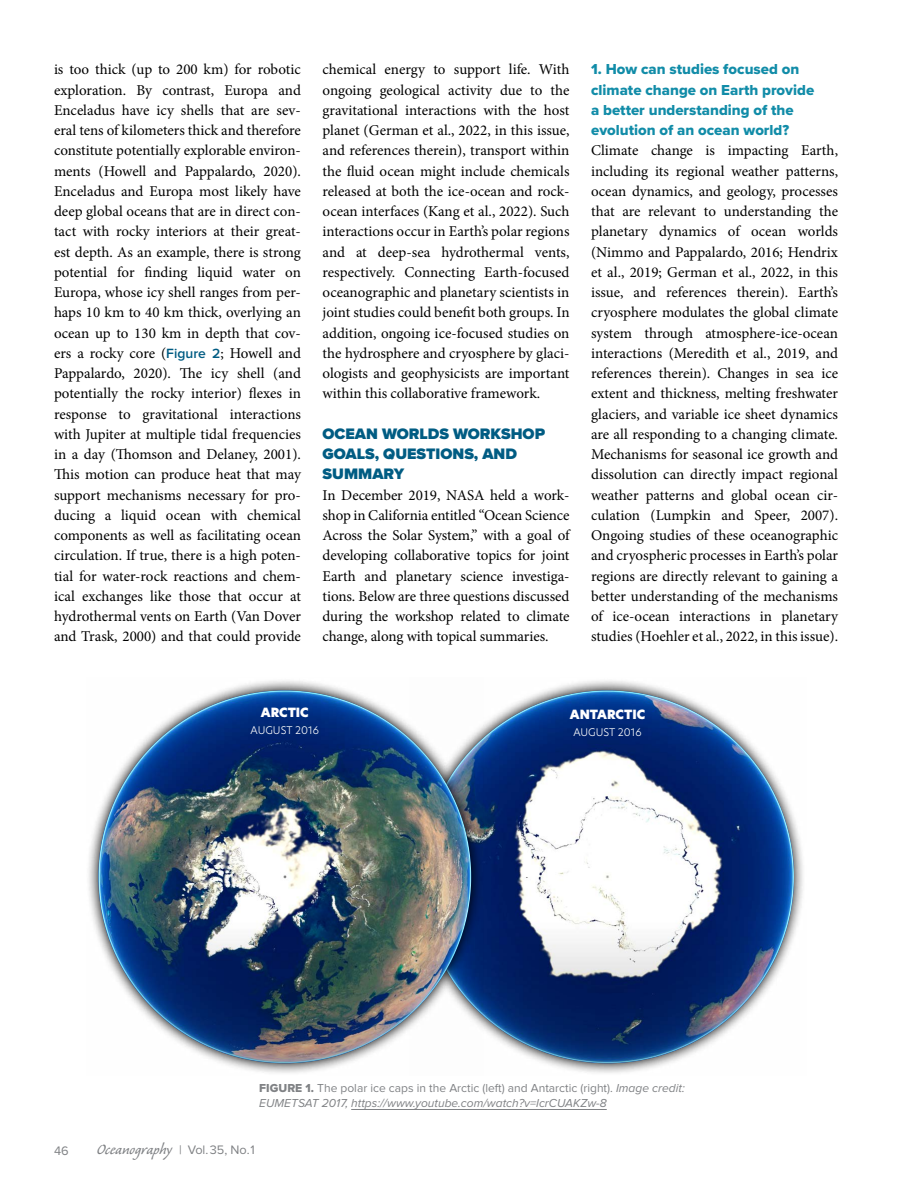
<style>
.page{position:relative;width:918px;height:1188px;background:#fff}
.page>*{position:absolute;margin:0;border:0;box-sizing:border-box;transform-origin:0 0}
.t1{font:18.75px "Caliban Std";color:#808285}
.t2{font:900 15.75px/20.2px "Proxima Nova";color:#005c83}
.t3{font:15px/20.2px "Minion Pro";letter-spacing:-.005em;color:#000;text-align:justify}
.t4{font:15px/20.2px "Proxima Nova Extrabld";color:#118ca8}
.t5{font:12.75px "Proxima Nova";color:#808285}
.t6{font:12.45px "New Hero Super";color:#fff}
.t7{font:italic 12px/15px "Proxima Nova";color:#808285}
.t8{font:300 10.35px "New Hero";color:#fff}
.s1{font-family:"Proxima Nova";font-weight:600;font-size:13.8px;color:#005c83}
.s2{font-family:"Proxima Nova Extrabld";font-style:normal}
.s3{font-style:normal}
.s4{font-family:"Proxima Nova";font-size:12.75px}
</style>
<div class="page">
<svg style="left:484px;top:681px;width:319px;height:392px"></svg>
<img style="left:421px;top:690px;width:373px;height:373px;border-radius:186px">
<svg style="left:89px;top:681px;width:395px;height:392px"></svg>
<img style="left:98px;top:690px;width:373px;height:373px;border-radius:186px">
<hr style="left:351px;top:1109px;width:256px;height:1px;background:#808285">
<p class="t3" style="left:54px;top:59px;width:248px">is too thick (up to 200 km) for robotic exploration. By contrast, Europa and Enceladus have icy shells that are sev&shy;eral tens of kilometers thick and therefore constitute potentially explorable environ&shy;ments (Howell and Pappalardo, 2020).<br>Enceladus and Europa most likely have deep global oceans that are in direct con&shy;tact with rocky interiors at their great&shy;est depth. As an example, there is strong potential for finding liquid water on Europa, whose icy shell ranges from per&shy;haps 10 km to 40 km thick, overlying an ocean up to 130 km in depth that cov&shy;ers a rocky core (<span class="s1">Figure 2</span>; Howell and Pappalardo, 2020). The icy shell (and potentially the rocky interior) flexes in response to gravitational interactions with Jupiter at multiple tidal frequencies in a day (Thomson and Delaney, 2001).<br>This motion can produce heat that may support mechanisms necessary for pro&shy;ducing a liquid ocean with chemical components as well as facilitating ocean circulation. If true, there is a high poten&shy;tial for water-rock reactions and chem&shy;ical exchanges like those that occur at hydrothermal vents on Earth (Van Dover and Trask, 2000) and that could provide</p>
<p class="t3" style="left:323px;top:59px;width:248px">chemical energy to support life. With ongoing geological activity due to the gravitational interactions with the host planet (German et al., 2022, in this issue, and references therein), transport within the fluid ocean might include chemicals released at both the ice-ocean and rock&shy;ocean interfaces (Kang et al., 2022). Such interactions occur in Earth’s polar regions and at deep-sea hydrothermal vents, respectively. Connecting Earth-focused oceanographic and planetary scientists in joint studies could benefit both groups. In addition, ongoing ice-focused studies on the hydrosphere and cryosphere by glaci&shy;ologists and geophysicists are important within this collaborative framework.</p>
<p class="t2" style="left:323px;top:423px;width:224px">OCEAN WORLDS WORKSHOP<br>GOALS, QUESTIONS, AND<br>SUMMARY</p>
<p class="t3" style="left:323px;top:485px;width:248px">In December 2019, NASA held a work&shy;shop in California entitled “Ocean Science Across the Solar System,” with a goal of developing collaborative topics for joint Earth and planetary science investiga&shy;tions. Below are three questions discussed during the workshop related to climate change, along with topical summaries.</p>
<p class="t4" style="left:591px;top:59px;width:225px">1. How can studies focused on climate change on Earth provide a better understanding of the evolution of an ocean world?</p>
<p class="t3" style="left:591px;top:140px;width:248px">Climate change is impacting Earth, including its regional weather patterns, ocean dynamics, and geology, processes that are relevant to understanding the planetary dynamics of ocean worlds (Nimmo and Pappalardo, 2016; Hendrix et al., 2019; German et al., 2022, in this issue, and references therein). Earth’s cryosphere modulates the global climate system through atmosphere-ice-ocean interactions (Meredith et al., 2019, and references therein). Changes in sea ice extent and thickness, melting freshwater glaciers, and variable ice sheet dynamics are all responding to a changing climate.<br>Mechanisms for seasonal ice growth and dissolution can directly impact regional weather patterns and global ocean cir&shy;culation (Lumpkin and Speer, 2007).<br>Ongoing studies of these oceanographic and cryospheric processes in Earth’s polar regions are directly relevant to gaining a better understanding of the mechanisms of ice-ocean interactions in planetary studies (Hoehler et al., 2022, in this issue).</p>
<p class="t6" style="left:261px;top:704px;width:49px">ARCTIC</p>
<p class="t8" style="left:251px;top:723px;width:70px">AUGUST 2016</p>
<p class="t6" style="left:570px;top:706px;width:77px">ANTARCTIC</p>
<p class="t8" style="left:573px;top:725px;width:70px">AUGUST 2016</p>
<p class="t7" style="left:259px;top:1081px;width:427px"><span class="s2">FIGURE 1.</span> <span class="s3">The polar ice caps in the Arctic (left) and Antarctic (right).</span> Image credit:<br>EUMETSAT 2017, https://www.youtube.com/watch?v=IcrCUAKZw-8</p>
<p class="t5" style="left:54px;top:1143px;width:16px">46</p>
<p class="t1" style="left:97px;top:1140px;width:160px">Oceanography <span class="s4">| Vol.35, No.1</span></p>
</div>
